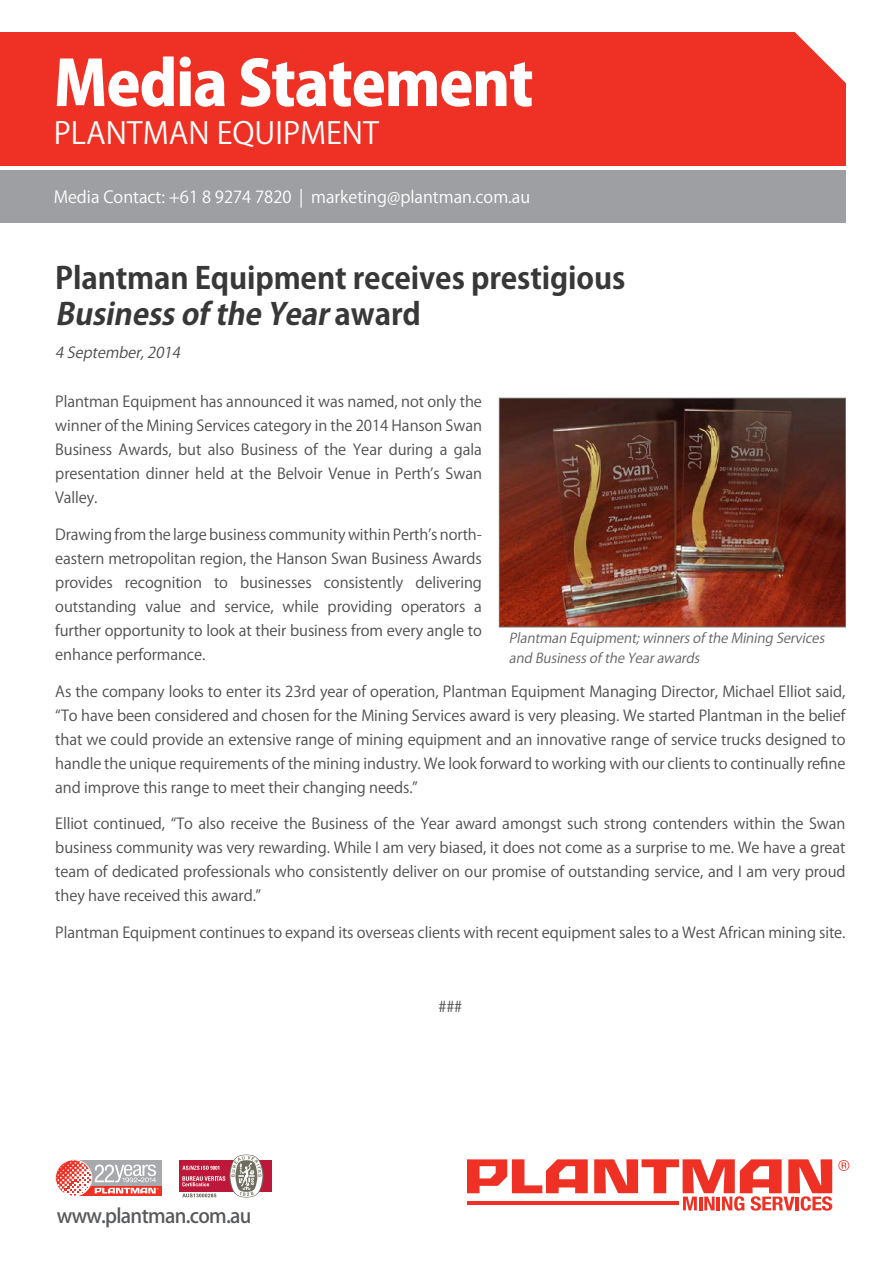
<style>
.page{position:relative;width:893px;height:1263px;background:#fff}
.page>*{position:absolute;margin:0;border:0;box-sizing:border-box;transform-origin:0 0}
.t1{font:800 61.5px "Koz Go Pro";letter-spacing:-.02em;color:#fff}
.t2{font:700 30px/36px "Koz Go Pro";letter-spacing:-.005em;color:#383839}
.t3{font:30px "Koz Go Pro";color:#fff}
.t4{font:500 19.5px "Koz Go Pro";letter-spacing:-.035em;color:#58595b}
.t5{font:16.5px "Koz Go Pro";color:#fff}
.t6{font:15px/24px "Koz Go Pro";letter-spacing:-.005em;color:#4d4d4f;text-align:justify}
.t7{font:italic 15px "Koz Go Pro";color:#4d4d4f}
.t8{font:italic 13.5px/19.5px "Koz Go Pro";color:#636466}
.s1{font-style:italic}
</style>
<div class="page">
<div style="left:0;top:33px;width:845px;height:133px;background:#ee3124"></div>
<div style="left:0;top:170px;width:845px;height:52px;background:#9d9fa2"></div>
<hr style="left:467px;top:1201px;width:211px;height:3px;background:#ee3124">
<svg style="left:467px;top:1159px;width:121px;height:34px"></svg>
<svg style="left:594px;top:1159px;width:238px;height:52px"></svg>
<svg style="left:838px;top:1160px;width:11px;height:11px"></svg>
<svg style="left:793px;top:32px;width:53px;height:53px"></svg>
<div style="left:179px;top:1160px;width:92px;height:32px;background:#bd1839"></div>
<svg style="left:182px;top:1154px;width:82px;height:43px"></svg>
<div style="left:75px;top:1160px;width:87px;height:26px;background:#a7a9ac"></div>
<div style="left:75px;top:1186px;width:87px;height:10px;background:#ee3124"></div>
<div style="left:55px;top:1159px;width:37px;height:37px;border:1px solid #fff;border-radius:50%"></div>
<svg style="left:55px;top:1160px;width:104px;height:36px"></svg>
<img style="left:501px;top:400px;width:343px;height:225px">
<div style="left:499px;top:398px;width:347px;height:229px;border:1px solid #6d6e71"></div>
<h1 class="t1" style="left:54px;top:43px;width:481px">Media Statement</h1>
<h2 class="t3" style="left:54px;top:113px;width:327px">PLANTMAN EQUIPMENT</h2>
<p class="t5" style="left:54px;top:186px;width:478px">Media Contact: +61 8 9274 7820 | marketing@plantman.com.au</p>
<h2 class="t2" style="left:55px;top:262px;width:571px">Plantman Equipment receives prestigious<br><span class="s1">Businessof the Year</span>a w a r d</h2>
<p class="t7" style="left:55px;top:342px;width:130px">4 September,2014</p>
<p class="t6" style="left:55px;top:390px;width:428px">Plantman Equipment has announced it was named, not only the winner of the Mining Services category in the 2014 Hanson Swan Business Awards, but also Business of the Year during a gala presentation dinner held at the Belvoir Venue in Perth’s Swan Valley.</p>
<p class="t6" style="left:55px;top:523px;width:428px">Drawing from the large business community within Perth’s north&shy;eastern metropolitan region, the Hanson Swan Business Awards provides recognition to businesses consistently delivering outstanding value and service, while providing operators a further opportunity to look at their business from every angle to enhance performance.</p>
<p class="t6" style="left:55px;top:679px;width:792px">As the company looks to enter its 23rd year of operation, Plantman Equipment Managing Director, Michael Elliot said, “To have been considered and chosen for the Mining Services award is very pleasing. We started Plantman in the belief that we could provide an extensive range of mining equipment and an innovative range of service trucks designed to handle the unique requirements of the mining industry. We look forward to working with our clients to continually refine and improve this range to meet their changing needs.”</p>
<p class="t6" style="left:55px;top:812px;width:792px">Elliot continued, “To also receive the Business of the Year award amongst such strong contenders within the Swan business community was very rewarding. While I am very biased, it does not come as a surprise to me. We have a great team of dedicated professionals who consistently deliver on our promise of outstanding service, and I am very proud they have received this award.”</p>
<p class="t6" style="left:55px;top:921px;width:792px">Plantman Equipment continues to expand its overseas clients with recent equipment sales to a West African mining site.</p>
<p class="t8" style="left:509px;top:629px;width:320px">Plantman Equipment;winnersof the Mining Services and Businessof the Yearawards</p>
<h3 class="t4" style="left:57px;top:1204px;width:196px">www.plantman.com.au</h3>
<p class="t6" style="left:438px;top:994px;width:25px">###</p>
</div>
